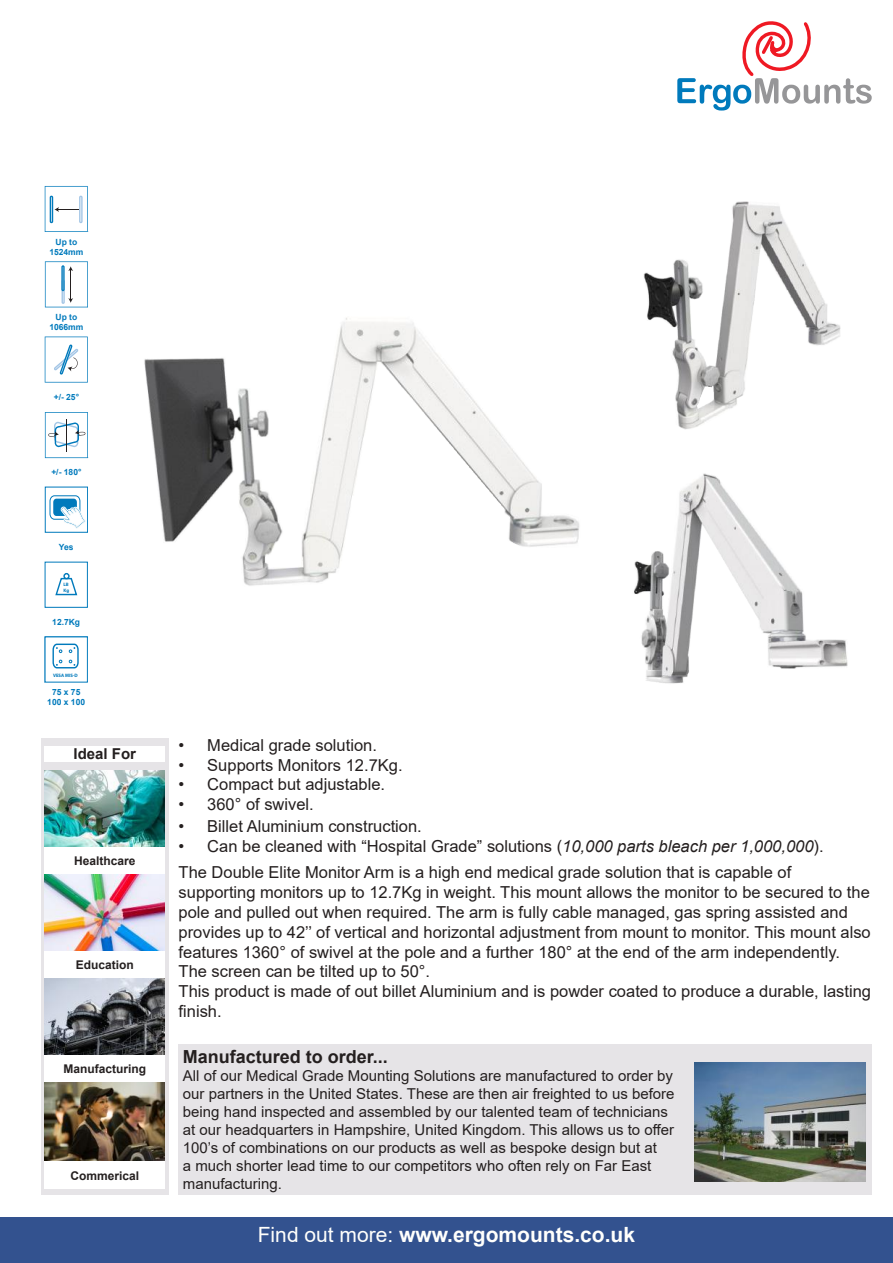
<style>
.page{position:relative;width:893px;height:1263px;background:#fff}
.page>*{position:absolute;margin:0;border:0;box-sizing:border-box;transform-origin:0 0}
.t1{font:700 21px "Arial";color:#fffffc}
.t2{font:700 18px "Arial";color:#241f1f}
.t3{font:16.5px/19.8px "Arial";color:#241f1f}
.t4{font:15px/18px "Arial";color:#241f1f}
.t5{font:700 15px "Arial";color:#241f1f}
.t6{font:700 12px "Arial";color:#241f1f}
.t7{font:700 8.55px/10.2px "Arial";color:#007abc;text-align:center}
.t8{font:700 4.8px/5.8px "Myriad Pro";color:#007abc}
.s1{font-style:italic}
.s2{font-weight:400}
</style>
<div class="page">
<div style="left:179px;top:1045px;width:693px;height:150px;background:#e6e4e7"></div>
<div style="left:41px;top:738px;width:128px;height:457px;background:#e6e4e7"></div>
<img style="left:45px;top:771px;width:120px;height:76px">
<div style="left:45px;top:847px;width:120px;height:27px;background:#fff"></div>
<img style="left:45px;top:874px;width:120px;height:77px">
<div style="left:45px;top:951px;width:120px;height:27px;background:#fff"></div>
<img style="left:45px;top:978px;width:120px;height:77px">
<div style="left:45px;top:1055px;width:120px;height:27px;background:#fff"></div>
<img style="left:45px;top:1082px;width:120px;height:79px">
<div style="left:45px;top:1161px;width:120px;height:28px;background:#fff"></div>
<div style="left:0;top:1217px;width:893px;height:46px;background:#33528f"></div>
<svg style="left:677px;top:21px;width:195px;height:90px"></svg>
<div style="left:45px;top:562px;width:43px;height:46px;border:1px solid #007abc"></div>
<svg style="left:55px;top:575px;width:23px;height:21px"></svg>
<div style="left:63px;top:573px;width:7px;height:6px;border:1px solid #007abc;border-radius:50%"></div>
<div style="left:45px;top:636px;width:43px;height:46px;border:1px solid #007abc"></div>
<svg style="left:52px;top:643px;width:27px;height:26px"></svg>
<div style="left:45px;top:487px;width:43px;height:46px;border:1px solid #007abc"></div>
<svg style="left:49px;top:495px;width:37px;height:34px"></svg>
<svg style="left:45px;top:337px;width:43px;height:46px"></svg>
<svg style="left:45px;top:186px;width:43px;height:46px"></svg>
<svg style="left:45px;top:261px;width:43px;height:46px"></svg>
<svg style="left:45px;top:412px;width:43px;height:46px"></svg>
<div style="left:45px;top:746px;width:120px;height:15px;background:#fff"></div>
<img style="left:694px;top:1063px;width:171px;height:119px">
<img style="left:634px;top:201px;width:214px;height:483px">
<img style="left:144px;top:318px;width:435px;height:268px">
<p class="t7" style="left:49px;top:237px;width:36px">Up to<br>1524mm</p>
<p class="t7" style="left:49px;top:312px;width:36px">Up to<br>1066mm</p>
<p class="t7" style="left:54px;top:392px;width:27px">+/- 25°</p>
<p class="t7" style="left:51px;top:467px;width:32px">+/- 180°</p>
<p class="t7" style="left:59px;top:542px;width:16px">Yes</p>
<p class="t8" style="left:64px;top:581px;width:7px">LB<br>Kg</p>
<p class="t7" style="left:52px;top:617px;width:29px">12.7Kg</p>
<p class="t8" style="left:53px;top:672px;width:26px">VESA MIS-D</p>
<p class="t7" style="left:47px;top:687px;width:39px">75 x 75<br>100 x 100</p>
<p class="t5" style="left:74px;top:743px;width:64px">Ideal For</p>
<p class="t6" style="left:74px;top:852px;width:63px">Healthcare</p>
<p class="t6" style="left:76px;top:956px;width:60px">Education</p>
<p class="t6" style="left:63px;top:1060px;width:84px">Manufacturing</p>
<p class="t6" style="left:70px;top:1167px;width:70px">Commerical</p>
<p class="t3" style="left:179px;top:735px;width:200px">• Medical grade solution.</p>
<p class="t3" style="left:179px;top:755px;width:226px">• Supports Monitors 12.7Kg.</p>
<p class="t3" style="left:179px;top:774px;width:208px">• Compact but adjustable.</p>
<p class="t3" style="left:179px;top:794px;width:137px">• 360° of swivel.</p>
<p class="t3" style="left:179px;top:816px;width:245px">• Billet Aluminium construction.</p>
<p class="t3" style="left:179px;top:836px;width:647px">• Can be cleaned with “Hospital Grade” solutions (<span class="s1">10,000 parts bleach per 1,000,000</span>).</p>
<p class="t3" style="left:179px;top:863px;width:694px">The Double Elite Monitor Arm is a high end medical grade solution that is capable of supporting monitors up to 12.7Kg in weight. This mount allows the monitor to be secured to the pole and pulled out when required. The arm is fully cable managed, gas spring assisted and provides up to 42’’ of vertical and horizontal adjustment from mount to monitor. This mount also features 1360° of swivel at the pole and a further 180° at the end of the arm independently.<br>The screen can be tilted up to 50°.<br>This product is made of out billet Aluminium and is powder coated to produce a durable, lasting finish.</p>
<p class="t2" style="left:183px;top:1044px;width:207px">Manufactured to order...</p>
<p class="t4" style="left:183px;top:1066px;width:493px">All of our Medical Grade Mounting Solutions are manufactured to order by our partners in the United States. These are then air freighted to us before being hand inspected and assembled by our talented team of technicians at our headquarters in Hampshire, United Kingdom. This allows us to offer 100’s of combinations on our products as well as bespoke design but at<br>a much shorter lead time to our competitors who often rely on Far East manufacturing.</p>
<p class="t1" style="left:258px;top:1219px;width:379px"><span class="s2">Find out more:</span> www.ergomounts.co.uk</p>
</div>
